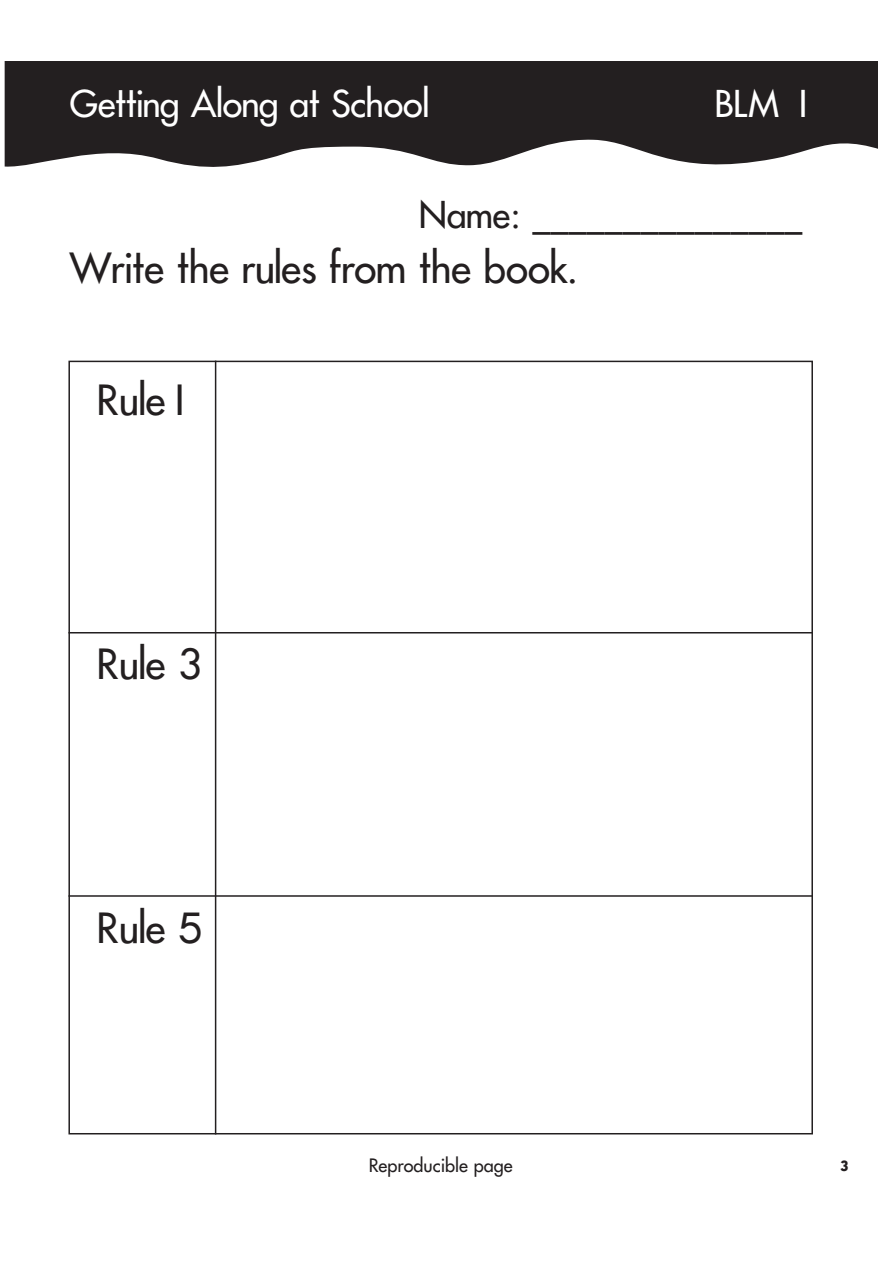
<style>
.page{position:relative;width:893px;height:1263px;background:#fff}
.page>*{position:absolute;margin:0;border:0;box-sizing:border-box;transform-origin:0 0}
.t1{font:40.5px "Futura JUNIORSP";color:#231f20}
.t2{font:36px "Futura JUNIORSP";color:#fff}
.t3{font:36px "Futura JUNIORSP";color:#231f20}
.t4{font:18px "Futura";color:#231f20}
.t5{font:700 18px "Bailey Sans ITC";color:#231f20}
</style>
<div class="page">
<svg style="left:5px;top:62px;width:873px;height:105px;fill:#231f20"></svg>
<hr style="left:68px;top:632px;width:745px;height:2px;background:#231f20">
<hr style="left:68px;top:895px;width:745px;height:2px;background:#231f20">
<hr style="left:215px;top:361px;width:1px;height:773px;background:#231f20">
<p class="t2" style="left:70px;top:87px;width:360px">Getting Along at School</p>
<p class="t2" style="left:715px;top:87px;width:98px">BLM 1</p>
<p class="t3" style="left:419px;top:198px;width:385px">Name: _______________</p>
<p class="t1" style="left:70px;top:249px;width:509px">Write the rules from the book.</p>
<p class="t1" style="left:98px;top:381px;width:92px">Rule1</p>
<p class="t1" style="left:98px;top:645px;width:105px">Rule 3</p>
<p class="t1" style="left:98px;top:909px;width:105px">Rule 5</p>
<p class="t4" style="left:369px;top:1156px;width:145px">Reproducible page</p>
<p class="t5" style="left:840px;top:1158px;width:11px">3</p>
</div>
